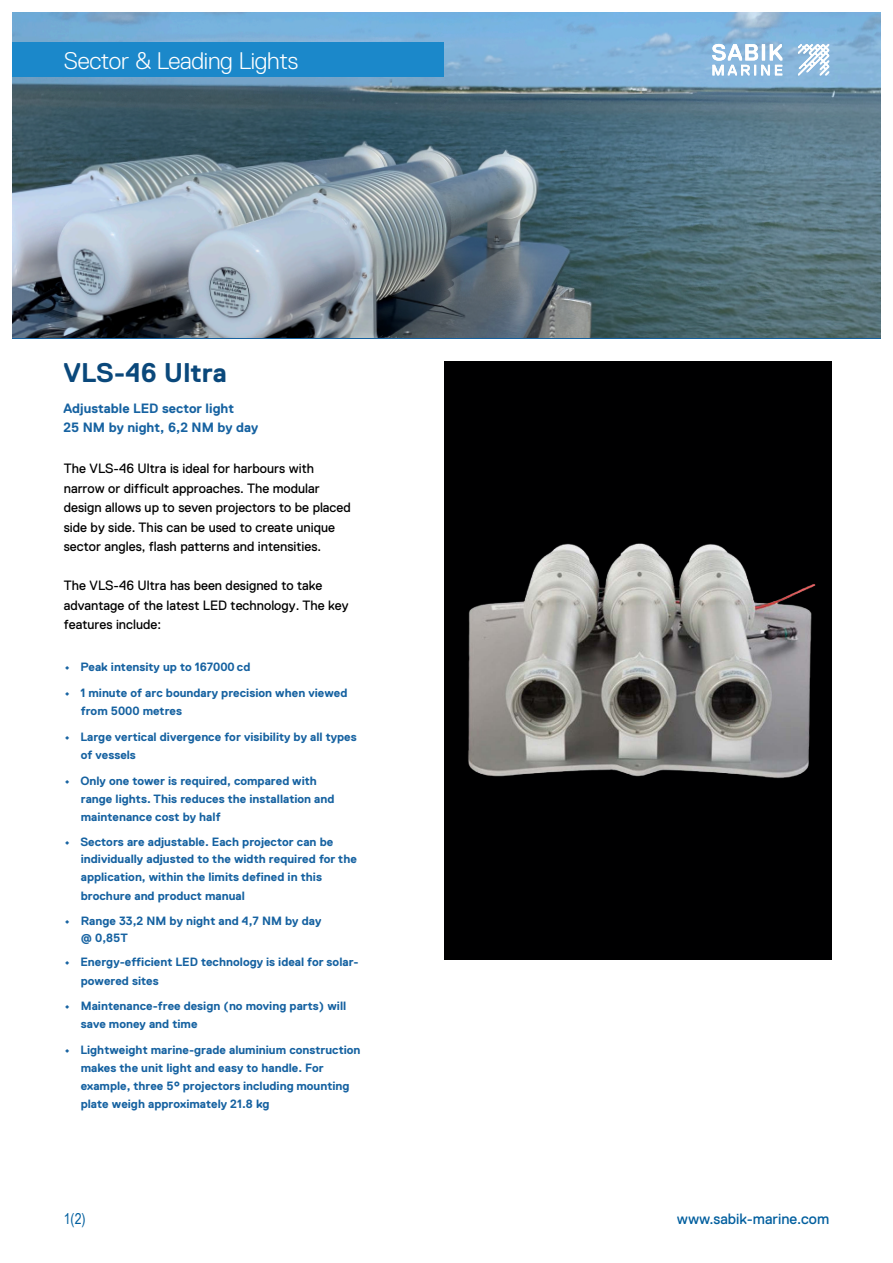
<style>
.page{position:relative;width:893px;height:1263px;background:#fff}
.page>*{position:absolute;margin:0;border:0;box-sizing:border-box;transform-origin:0 0}
.t1{font:700 27px "Replica Std";color:#0a487b}
.t2{font:300 24px "Replica Std";letter-spacing:-.01em;color:#fff}
.t3{font:15px "Replica Std";color:#005e9e}
.t4{font:15px "Arial Narrow";color:#005e9e}
.t5{font:13.5px/19.5px "Replica Std";color:#000001}
.t6{font:700 13.5px/18.9px "Replica Std";color:#1662a1}
.t7{font:700 12px/18px "Replica Std";color:#1662a1}
</style>
<div class="page">
<div style="left:444px;top:361px;width:388px;height:599px;background:#000001"></div>
<img style="left:468px;top:543px;width:348px;height:236px">
<img style="left:13px;top:13px;width:867px;height:324px">
<div style="left:0;top:43px;width:443px;height:34px;background:#1b88ca"></div>
<svg style="left:798px;top:44px;width:31px;height:31px"></svg>
<svg style="left:712px;top:44px;width:70px;height:31px"></svg>
<h2 class="t2" style="left:64px;top:47px;width:236px">Sector &amp; Leading Lights</h2>
<h1 class="t1" style="left:63px;top:358px;width:165px">VLS-46 Ultra</h1>
<p class="t6" style="left:63px;top:399px;width:196px">Adjustable LED sector light<br>25 NM by night, 6,2 NM by day</p>
<p class="t5" style="left:64px;top:459px;width:289px">The VLS-46 Ultra is ideal for harbours with narrow or difficult approaches. The modular design allows up to seven projectors to be placed side by side. This can be used to create unique sector angles, flash patterns and intensities.</p>
<p class="t5" style="left:64px;top:576px;width:286px">The VLS-46 Ultra has been designed to take advantage of the latest LED technology. The key features include:</p>
<p class="t7" style="left:65px;top:658px;width:187px">• Peak intensity up to 167000 cd</p>
<p class="t7" style="left:81px;top:684px;width:268px;text-indent:-16px">• 1 minute of arc boundary precision when viewed from 5000 metres</p>
<p class="t7" style="left:81px;top:728px;width:277px;text-indent:-16px">• Large vertical divergence for visibility by all types of vessels</p>
<p class="t7" style="left:81px;top:772px;width:255px;text-indent:-16px">• Only one tower is required, compared with range lights. This reduces the installation and maintenance cost by half</p>
<p class="t7" style="left:81px;top:832px;width:278px;text-indent:-16px">• Sectors are adjustable. Each projector can be individually adjusted to the width required for the application, within the limits defined in this brochure and product manual</p>
<p class="t7" style="left:81px;top:911px;width:242px;text-indent:-16px">• Range 33,2 NM by night and 4,7 NM by day @ 0,85T</p>
<p class="t7" style="left:81px;top:953px;width:279px;text-indent:-16px">• Energy-efficient LED technology is ideal for solar&shy;powered sites</p>
<p class="t7" style="left:81px;top:997px;width:267px;text-indent:-16px">• Maintenance-free design (no moving parts) will save money and time</p>
<p class="t7" style="left:81px;top:1041px;width:281px;line-height:17.4px;text-indent:-16px">• Lightweight marine-grade aluminium construction makes the unit light and easy to handle. For</p>
<p class="t7" style="left:81px;top:1077px;width:270px">example, three 5° projectors including mounting plate weigh approximately 21.8 kg</p>
<p class="t4" style="left:64px;top:1208px;width:23px">1(2)</p>
<p class="t3" style="left:677px;top:1210px;width:154px">www.sabik-marine.com</p>
</div>
